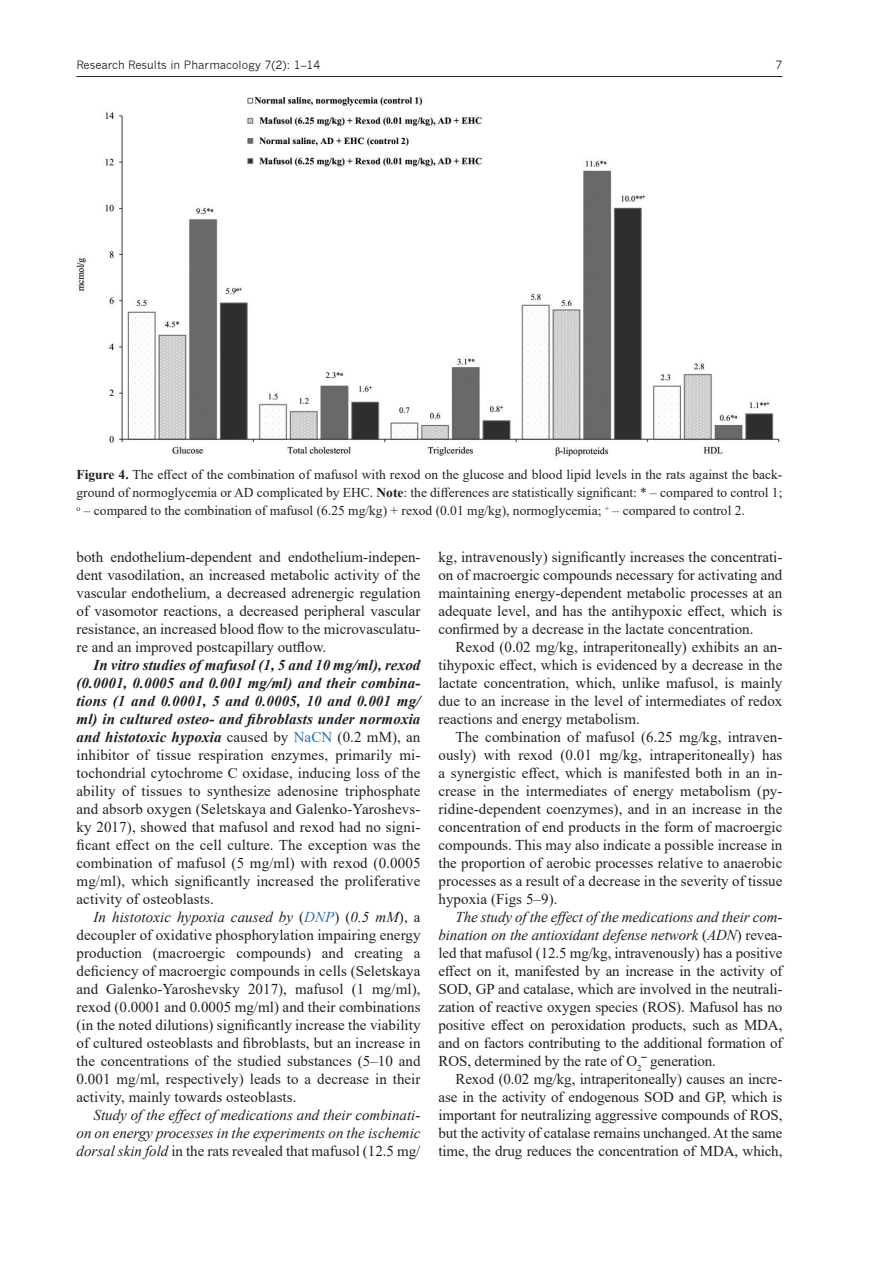
<style>
.page{position:relative;width:893px;height:1263px;background:#fff}
.page>*{position:absolute;margin:0;border:0;box-sizing:border-box;transform-origin:0 0}
.t1{font:15px/18px "Times New Roman";color:#231f20;text-align:justify}
.t2{font:italic 15px/18px "Times New Roman";color:#231f20;text-align:justify}
.FIG{font:13.5px/18px "Times New Roman";color:#231f20;text-align:justify}
.t3{font:11.25px "News Gothic";color:#231f20}
.s1{font-weight:700}
.s2{font-weight:700;font-style:italic}
.s3{color:#2c6ea2}
.s4{font-style:italic}
.s5{font-style:italic;color:#2c6ea2}
.s6{font-style:normal}
</style>
<div class="page">
<hr style="left:77px;top:76px;width:705px;height:1px;background:#231f20">
<img style="left:77px;top:98px;width:703px;height:359px">
<p class="t3" style="left:77px;top:58px;width:245px">Research Results in Pharmacology 7(2): 1–14</p>
<p class="t3" style="left:775px;top:58px;width:9px">7</p>
<p class="FIG" style="left:77px;top:465px;width:707px"><span class="s1">Figure 4.</span> The effect of the combination of mafusol with rexod on the glucose and blood lipid levels in the rats against the back&shy;ground of normoglycemia or AD complicated by EHC. <span class="s1">Note</span>: the differences are statistically significant: * – compared to control 1; <sup>o</sup> – compared to the combination of mafusol (6.25 mg/kg) + rexod (0.01 mg/kg), normoglycemia; <sup>+</sup> – compared to control 2.</p>
<p class="t1" style="left:77px;top:547px;width:345px">both endothelium-dependent and endothelium-indepen&shy;dent vasodilation, an increased metabolic activity of the vascular endothelium, a decreased adrenergic regulation of vasomotor reactions, a decreased peripheral vascular resistance, an increased blood flow to the microvasculatu&shy;re and an improved postcapillary outflow.</p>
<p class="t1" style="left:77px;top:655px;width:345px;text-indent:17px"><span class="s2">In vitro studies of mafusol (1, 5 and 10 mg/ml), rexod (0.0001, 0.0005 and 0.001 mg/ml) and their combina&shy;tions (1 and 0.0001, 5 and 0.0005, 10 and 0.001 mg/ ml) in cultured osteo- and fibroblasts under normoxia and histotoxic hypoxia</span> caused by <span class="s3">NaCN</span> (0.2 mM), an inhibitor of tissue respiration enzymes, primarily mi&shy;tochondrial cytochrome C oxidase, inducing loss of the ability of tissues to synthesize adenosine triphosphate and absorb oxygen (Seletskaya and Galenko-Yaroshevs&shy;ky 2017), showed that mafusol and rexod had no signi&shy;ficant effect on the cell culture. The exception was the combination of mafusol (5 mg/ml) with rexod (0.0005 mg/ml), which significantly increased the proliferative activity of osteoblasts.</p>
<p class="t1" style="left:77px;top:907px;width:345px;text-indent:17px"><span class="s4">In histotoxic hypoxia caused by</span> (<span class="s5">DNP</span>) (<span class="s4">0.5 mM</span>), a decoupler of oxidative phosphorylation impairing energy production (macroergic compounds) and creating a deficiency of macroergic compounds in cells (Seletskaya and Galenko-Yaroshevsky 2017), mafusol (1 mg/ml), rexod (0.0001 and 0.0005 mg/ml) and their combinations (in the noted dilutions) significantly increase the viability of cultured osteoblasts and fibroblasts, but an increase in the concentrations of the studied substances (5–10 and 0.001 mg/ml, respectively) leads to a decrease in their activity, mainly towards osteoblasts.</p>
<p class="t2" style="left:77px;top:1105px;width:345px;text-indent:17px">Study of the effect of medications and their combinati&shy;on on energy processes in the experiments on the ischemic dorsal skin fold <span class="s6">in the rats revealed that mafusol (12.5 mg/</span></p>
<p class="t1" style="left:438px;top:547px;width:345px">kg, intravenously) significantly increases the concentrati&shy;on of macroergic compounds necessary for activating and maintaining energy-dependent metabolic processes at an adequate level, and has the antihypoxic effect, which is confirmed by a decrease in the lactate concentration.</p>
<p class="t1" style="left:438px;top:637px;width:345px;text-indent:17px">Rexod (0.02 mg/kg, intraperitoneally) exhibits an an&shy;tihypoxic effect, which is evidenced by a decrease in the lactate concentration, which, unlike mafusol, is mainly due to an increase in the level of intermediates of redox reactions and energy metabolism.</p>
<p class="t1" style="left:438px;top:727px;width:345px;text-indent:17px">The combination of mafusol (6.25 mg/kg, intraven&shy;ously) with rexod (0.01 mg/kg, intraperitoneally) has a synergistic effect, which is manifested both in an in&shy;crease in the intermediates of energy metabolism (py&shy;ridine-dependent coenzymes), and in an increase in the concentration of end products in the form of macroergic compounds. This may also indicate a possible increase in the proportion of aerobic processes relative to anaerobic processes as a result of a decrease in the severity of tissue hypoxia (Figs 5–9).</p>
<p class="t1" style="left:438px;top:907px;width:345px;text-indent:17px"><span class="s4">The study of the effect of the medications and their com&shy;bination on the antioxidant defense network</span> (<span class="s4">ADN</span>) revea&shy;led that mafusol (12.5 mg/kg, intravenously) has a positive effect on it, manifested by an increase in the activity of SOD, GP and catalase, which are involved in the neutrali&shy;zation of reactive oxygen species (ROS). Mafusol has no positive effect on peroxidation products, such as MDA, and on factors contributing to the additional formation of ROS, determined by the rate of O<sub>2</sub>‾ generation.</p>
<p class="t1" style="left:438px;top:1069px;width:345px;text-indent:17px">Rexod (0.02 mg/kg, intraperitoneally) causes an incre&shy;ase in the activity of endogenous SOD and GP, which is important for neutralizing aggressive compounds of ROS, but the activity of catalase remains unchanged. At the same time, the drug reduces the concentration of MDA, which,</p>
</div>
